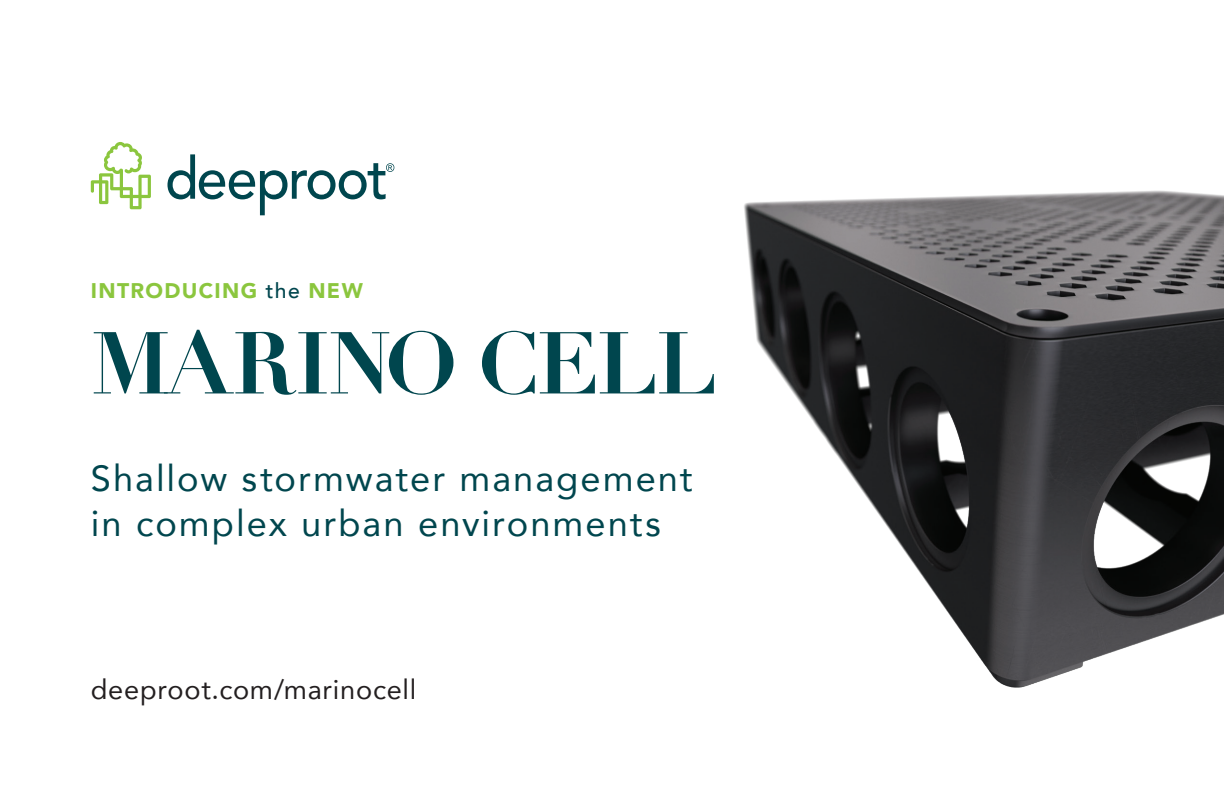
<style>
.page{position:relative;width:1224px;height:792px;background:#fff}
.page>*{position:absolute;margin:0;border:0;box-sizing:border-box;transform-origin:0 0}
.t1{font:700 86.2px "Didot LT Pro";letter-spacing:-.035em;color:#00464e}
.t2{font:36.2px/45.4px "Avenir";letter-spacing:.055em;color:#00464e}
.t3{font:27.2px "Avenir";letter-spacing:.03em;color:#231f20}
.t4{font:900 21.2px "Avenir";letter-spacing:.06em;color:#8bc63e}
.s1{font-weight:500;color:#00464e}
</style>
<div class="page">
<svg style="left:91px;top:142px;width:60px;height:67px"></svg>
<svg style="left:167px;top:154px;width:227px;height:61px"></svg>
<img style="left:744px;top:190px;width:480px;height:498px">
<p class="t4" style="left:91px;top:272px;width:274px">INTRODUCING <span class="s1">the</span> NEW</p>
<h1 class="t1" style="left:91px;top:310px;width:628px">MARINO CELL</h1>
<p class="t2" style="left:91px;top:455px;width:603px">Shallow stormwater management in complex urban environments</p>
<p class="t3" style="left:91px;top:668px;width:327px">deeproot.com/marinocell</p>
</div>
